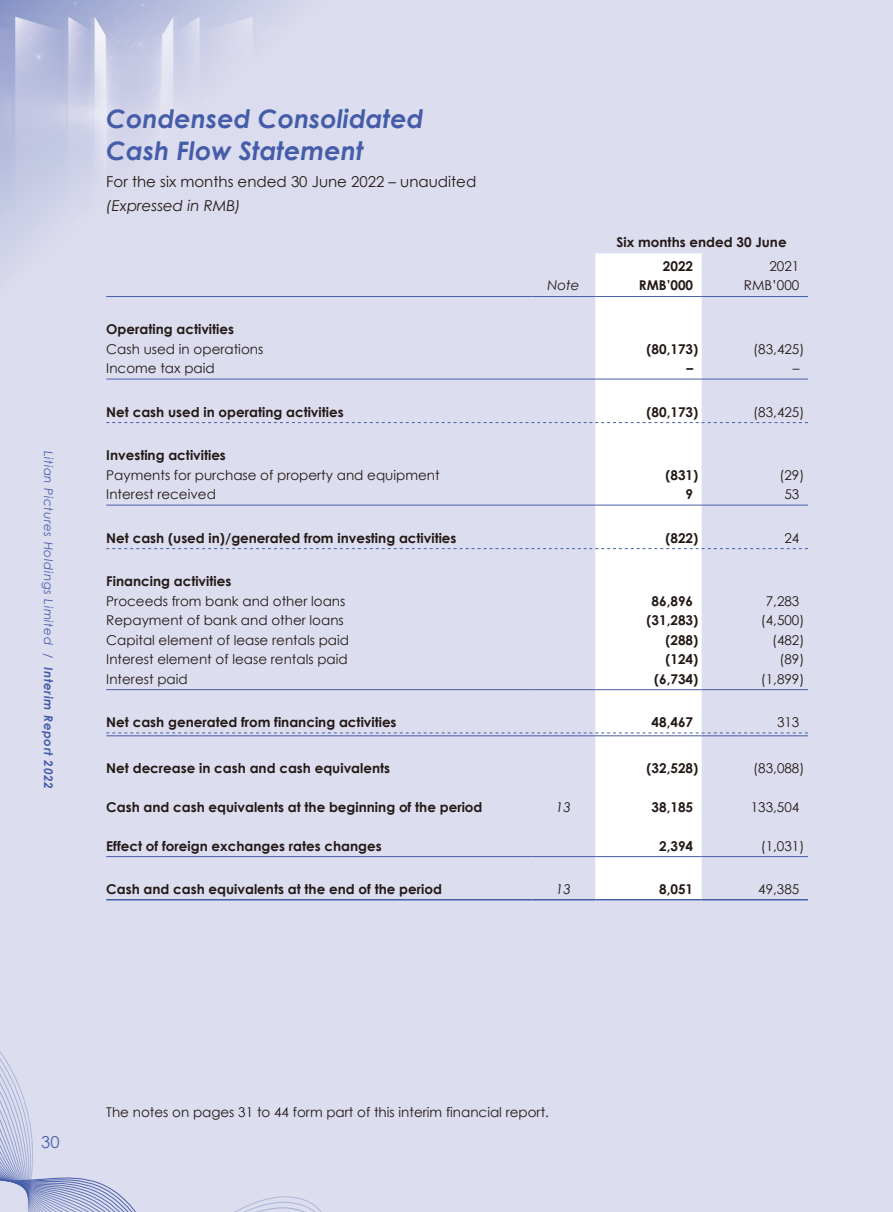
<style>
.page{position:relative;width:893px;height:1212px;background:#dcddef}
.page>*{position:absolute;margin:0;border:0;box-sizing:border-box;transform-origin:0 0}
.t1{font:italic 700 25.5px/31.5px "Century Gothic";color:#455da9}
.t2{font:16.5px "Century Gothic";color:#455da9}
.t3{font:15px "Century Gothic";color:#231916}
.t4{font:italic 15px "Century Gothic";color:#231916}
.t5{font:700 13.5px/23.7px "Century Gothic";color:#231916}
.t6{font:13.5px "Century Gothic";color:#231916}
.t7{font:italic 13.5px "Century Gothic";color:#231916}
.t8{font:italic 12px "Century Gothic";letter-spacing:.05em;color:#455da9}
.s1{font-weight:700}
</style>
<div class="page">
<div style="left:0;top:985px;width:407px;height:227px;background:#dcddef"></div>
<svg style="left:0;top:0;width:399px;height:351px;background:#d4d6eb"></svg>
<svg style="left:595px;top:253px;width:107px;height:646px"></svg>
<hr style="left:106px;top:296px;width:425px;height:1px;background:#455da9">
<hr style="left:531px;top:296px;width:64px;height:1px;background:#455da9">
<hr style="left:595px;top:296px;width:107px;height:1px;background:#455da9">
<hr style="left:702px;top:296px;width:106px;height:1px;background:#455da9">
<hr style="left:106px;top:379px;width:425px;height:1px;background:#455da9">
<hr style="left:531px;top:379px;width:64px;height:1px;background:#455da9">
<hr style="left:595px;top:379px;width:107px;height:1px;background:#455da9">
<hr style="left:702px;top:379px;width:106px;height:1px;background:#455da9">
<svg style="left:106px;top:422px;width:702px;height:1px"></svg>
<hr style="left:106px;top:505px;width:425px;height:1px;background:#455da9">
<hr style="left:531px;top:505px;width:64px;height:1px;background:#455da9">
<hr style="left:595px;top:505px;width:107px;height:1px;background:#455da9">
<hr style="left:702px;top:505px;width:106px;height:1px;background:#455da9">
<svg style="left:106px;top:548px;width:702px;height:1px"></svg>
<hr style="left:106px;top:689px;width:425px;height:1px;background:#455da9">
<hr style="left:531px;top:689px;width:64px;height:1px;background:#455da9">
<hr style="left:595px;top:689px;width:107px;height:1px;background:#455da9">
<hr style="left:702px;top:689px;width:106px;height:1px;background:#455da9">
<hr style="left:106px;top:735px;width:425px;height:1px;background:#455da9">
<hr style="left:531px;top:735px;width:64px;height:1px;background:#455da9">
<hr style="left:595px;top:735px;width:107px;height:1px;background:#455da9">
<svg style="left:106px;top:732px;width:702px;height:1px"></svg>
<hr style="left:702px;top:735px;width:106px;height:1px;background:#455da9">
<hr style="left:106px;top:856px;width:425px;height:1px;background:#455da9">
<hr style="left:531px;top:856px;width:64px;height:1px;background:#455da9">
<hr style="left:595px;top:856px;width:107px;height:1px;background:#455da9">
<hr style="left:702px;top:856px;width:106px;height:1px;background:#455da9">
<hr style="left:106px;top:899px;width:425px;height:1px;background:#455da9">
<hr style="left:531px;top:899px;width:64px;height:1px;background:#455da9">
<hr style="left:595px;top:899px;width:107px;height:1px;background:#455da9">
<hr style="left:702px;top:899px;width:106px;height:1px;background:#455da9">
<p class="t8" style="left:57px;top:451px;width:340px;rotate:90deg">Litian Pictures Holdings Limited / <span class="s1">Interim Report 2022</span></p>
<h1 class="t1" style="left:106px;top:102px;width:319px">Condensed Consolidated<br>Cash Flow Statement</h1>
<p class="t3" style="left:106px;top:171px;width:371px">For the six months ended 30 June 2022 – unaudited</p>
<p class="t4" style="left:106px;top:195px;width:136px">(Expressed in RMB)</p>
<p class="t5" style="left:663px;top:230px;width:125px;text-indent:-46px">Six months ended 30 June<br>2022</p>
<p class="t6" style="left:769px;top:257px;width:31px">2021</p>
<p class="t7" style="left:547px;top:276px;width:34px">Note</p>
<p class="t5" style="left:639px;top:273px;width:56px">RMB’000</p>
<p class="t6" style="left:744px;top:276px;width:57px">RMB’000</p>
<p class="t5" style="left:106px;top:317px;width:129px">Operating activities</p>
<p class="t6" style="left:106px;top:339px;width:158px">Cash used in operations</p>
<p class="t5" style="left:646px;top:336px;width:53px">(80,173)</p>
<p class="t6" style="left:753px;top:339px;width:53px">(83,425)</p>
<p class="t6" style="left:106px;top:359px;width:110px">Income tax paid</p>
<p class="t5" style="left:686px;top:356px;width:8px">–</p>
<p class="t6" style="left:793px;top:359px;width:8px">–</p>
<p class="t5" style="left:106px;top:399px;width:239px">Net cash used in operating activities</p>
<p class="t5" style="left:646px;top:399px;width:53px">(80,173)</p>
<p class="t6" style="left:753px;top:402px;width:53px">(83,425)</p>
<p class="t5" style="left:106px;top:443px;width:121px">Investing activities</p>
<p class="t6" style="left:106px;top:465px;width:335px">Payments for purchase of property and equipment</p>
<p class="t5" style="left:665px;top:462px;width:34px">(831)</p>
<p class="t6" style="left:779px;top:465px;width:26px">(29)</p>
<p class="t6" style="left:106px;top:485px;width:111px">Interest received</p>
<p class="t5" style="left:686px;top:482px;width:9px">9</p>
<p class="t6" style="left:784px;top:485px;width:16px">53</p>
<p class="t5" style="left:106px;top:525px;width:352px">Net cash (used in)/generated from investing activities</p>
<p class="t5" style="left:665px;top:525px;width:34px">(822)</p>
<p class="t6" style="left:784px;top:528px;width:16px">24</p>
<p class="t5" style="left:106px;top:569px;width:127px">Financing activities</p>
<p class="t6" style="left:106px;top:591px;width:241px">Proceeds from bank and other loans</p>
<p class="t5" style="left:652px;top:588px;width:43px">86,896</p>
<p class="t6" style="left:766px;top:591px;width:35px">7,283</p>
<p class="t6" style="left:106px;top:611px;width:239px">Repayment of bank and other loans</p>
<p class="t5" style="left:646px;top:608px;width:53px">(31,283)</p>
<p class="t6" style="left:761px;top:611px;width:45px">(4,500)</p>
<p class="t6" style="left:106px;top:630px;width:244px">Capital element of lease rentals paid</p>
<p class="t5" style="left:665px;top:627px;width:34px">(288)</p>
<p class="t6" style="left:772px;top:630px;width:34px">(482)</p>
<p class="t6" style="left:106px;top:650px;width:243px">Interest element of lease rentals paid</p>
<p class="t5" style="left:665px;top:647px;width:34px">(124)</p>
<p class="t6" style="left:779px;top:650px;width:26px">(89)</p>
<p class="t6" style="left:106px;top:669px;width:83px">Interest paid</p>
<p class="t5" style="left:654px;top:666px;width:46px">(6,734)</p>
<p class="t6" style="left:761px;top:669px;width:45px">(1,899)</p>
<p class="t5" style="left:106px;top:710px;width:292px">Net cash generated from financing activities</p>
<p class="t5" style="left:652px;top:710px;width:43px">48,467</p>
<p class="t6" style="left:777px;top:713px;width:24px">313</p>
<p class="t5" style="left:106px;top:755px;width:285px">Net decrease in cash and cash equivalents</p>
<p class="t5" style="left:646px;top:755px;width:53px">(32,528)</p>
<p class="t6" style="left:753px;top:758px;width:53px">(83,088)</p>
<p class="t5" style="left:106px;top:794px;width:378px">Cash and cash equivalents at the beginning of the period</p>
<p class="t7" style="left:556px;top:797px;width:16px">13</p>
<p class="t5" style="left:651px;top:794px;width:43px">38,185</p>
<p class="t6" style="left:751px;top:797px;width:50px">133,504</p>
<p class="t5" style="left:106px;top:833px;width:277px">Effect of foreign exchanges rates changes</p>
<p class="t5" style="left:659px;top:833px;width:36px">2,394</p>
<p class="t6" style="left:761px;top:836px;width:45px">(1,031)</p>
<p class="t5" style="left:106px;top:877px;width:337px">Cash and cash equivalents at the end of the period</p>
<p class="t7" style="left:556px;top:880px;width:16px">13</p>
<p class="t5" style="left:659px;top:877px;width:36px">8,051</p>
<p class="t6" style="left:758px;top:880px;width:43px">49,385</p>
<p class="t2" style="left:41px;top:1130px;width:20px">30</p>
<p class="t6" style="left:106px;top:1103px;width:444px">The notes on pages 31 to 44 form part of this interim financial report.</p>
</div>
